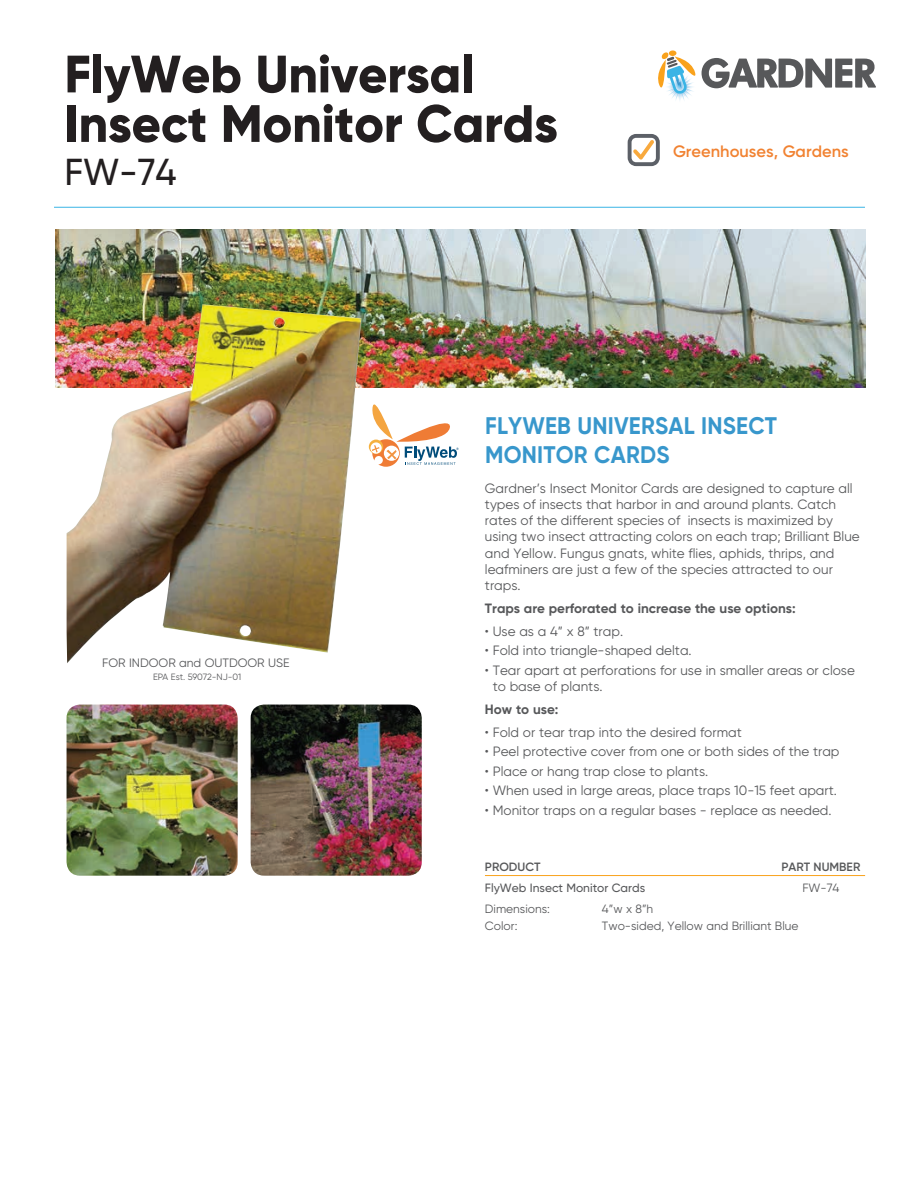
<style>
.page{position:relative;width:918px;height:1188px;background:#fff}
.page>*{position:absolute;margin:0;border:0;box-sizing:border-box;transform-origin:0 0}
.t1{font:800 52.5px/49.5px "Gilroy";letter-spacing:-.005em;color:#231f20}
.t2{font:500 37.5px "Gilroy";color:#231f20}
.t3{font:700 24px/28.8px "Gilroy";letter-spacing:.01em;color:#3897cc;scale:.94 1}
.t4{font:600 16.5px "Gilroy";color:#f18231}
.t5{font:13.5px/16.2px "Gilroy";color:#57585a}
.t6{font:700 13.5px "Gilroy";color:#57585a}
.t7{font:12.15px "Gilroy";color:#57585a}
.t8{font:12px "Gilroy";color:#57585a}
.t9{font:500 12px "Gilroy";color:#57585a}
.t10{font:600 12px "Gilroy";color:#57585a}
.t11{font:9.15px "Gilroy";letter-spacing:-.02em;color:#57585a}
</style>
<div class="page">
<hr style="left:54px;top:207px;width:811px;height:1px;background:#3ab4e5">
<svg style="left:658px;top:52px;width:218px;height:48px"></svg>
<svg style="left:628px;top:134px;width:32px;height:32px"></svg>
<img style="left:55px;top:229px;width:810px;height:159px">
<img style="left:251px;top:705px;width:171px;height:171px">
<img style="left:67px;top:705px;width:171px;height:171px">
<img style="left:67px;top:304px;width:294px;height:359px">
<svg style="left:368px;top:404px;width:91px;height:63px"></svg>
<hr style="left:485px;top:875px;width:380px;height:1px;background:#f9a21c">
<h1 class="t1" style="left:64px;top:49px;width:495px">FlyWeb Universal<br>Insect Monitor Cards</h1>
<h2 class="t2" style="left:64px;top:149px;width:114px">FW-74</h2>
<p class="t4" style="left:673px;top:141px;width:177px">Greenhouses, Gardens</p>
<p class="t7" style="left:102px;top:655px;width:189px">FOR INDOOR and OUTDOOR USE</p>
<p class="t11" style="left:153px;top:671px;width:90px">EPA Est. 59072-NJ-01</p>
<h3 class="t3" style="left:485px;top:411px;width:312px">FLYWEB UNIVERSAL INSECT<br>MONITOR CARDS</h3>
<p class="t5" style="left:485px;top:480px;width:376px">Gardner’s Insect Monitor Cards are designed to capture all types of insects that harbor in and around plants. Catch rates of the different species of insects is maximized by using two insect attracting colors on each trap; Brilliant Blue and Yellow. Fungus gnats, white flies, aphids, thrips, and leafminers are just a few of the species attracted to our traps.</p>
<p class="t6" style="left:485px;top:600px;width:312px">Traps are perforated to increase the use options:</p>
<p class="t5" style="left:485px;top:623px;width:140px">• Use as a 4” x 8” trap.</p>
<p class="t5" style="left:485px;top:642px;width:208px">• Fold into triangle-shaped delta.</p>
<p class="t5" style="left:493px;top:662px;width:364px;text-indent:-8px">• Tear apart at perforations for use in smaller areas or close to base of plants.</p>
<p class="t6" style="left:485px;top:701px;width:75px">How to use:</p>
<p class="t5" style="left:485px;top:724px;width:258px">• Fold or tear trap into the desired format</p>
<p class="t5" style="left:485px;top:743px;width:356px">• Peel protective cover from one or both sides of the trap</p>
<p class="t5" style="left:485px;top:763px;width:225px">• Place or hang trap close to plants.</p>
<p class="t5" style="left:485px;top:782px;width:354px">• When used in large areas, place traps 10-15 feet apart.</p>
<p class="t5" style="left:485px;top:802px;width:348px">• Monitor traps on a regular bases - replace as needed.</p>
<p class="t10" style="left:485px;top:859px;width:57px">PRODUCT</p>
<p class="t10" style="left:782px;top:859px;width:80px">PART NUMBER</p>
<p class="t9" style="left:485px;top:881px;width:162px">FlyWeb Insect Monitor Cards</p>
<p class="t8" style="left:802px;top:881px;width:39px">FW-74</p>
<p class="t8" style="left:485px;top:902px;width:67px">Dimensions:</p>
<p class="t8" style="left:602px;top:902px;width:53px">4”w x 8”h</p>
<p class="t8" style="left:485px;top:918px;width:34px">Color:</p>
<p class="t8" style="left:602px;top:918px;width:198px">Two-sided, Yellow and Brilliant Blue</p>
</div>
